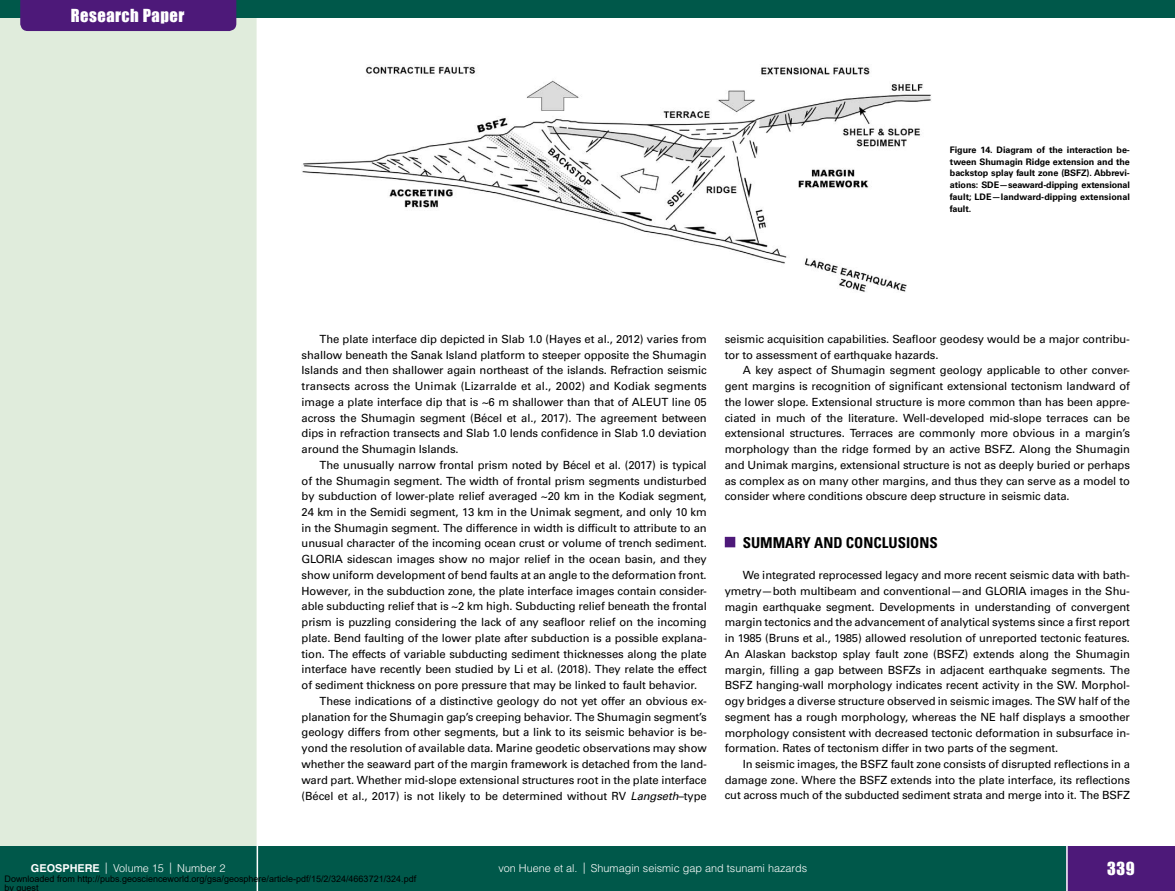
<style>
.page{position:relative;width:1175px;height:891px;background:#fff}
.page>*{position:absolute;margin:0;border:0;box-sizing:border-box;transform-origin:0 0}
.t1{font:16.5px "Impact";letter-spacing:.03em;color:#fff}
.t2{font:700 condensed 15px "Univers LT Std";color:#000}
.t3{font:11.25px/15.8px "Univers LT Std";letter-spacing:-.01em;color:#000;text-align:justify}
.t4{font:300 10.8px "Helvetica LT Std";color:#fff}
.t5{font:700 9px/12px "Univers LT Std";letter-spacing:.005em;color:#000;text-align:justify}
.t6{font:9px/9px "Arial";color:#000}
.s1{font-style:italic}
.s2{font-weight:700}
.s3{font-size:11.25px}
</style>
<div class="page">
<div style="left:0;top:0;width:256px;height:891px;background:#e0ecdc"></div>
<div style="left:0;top:846px;width:1174px;height:45px;background:#00584a"></div>
<hr style="left:256px;top:0;width:2px;height:891px;background:#fff">
<div style="left:0;top:0;width:1174px;height:18px;background:#00584a"></div>
<div style="left:20px;top:0;width:216px;height:31px;background:#4d1979"></div>
<div style="left:1066px;top:846px;width:108px;height:45px;background:#4d1979"></div>
<hr style="left:1066px;top:846px;width:1px;height:45px;background:#fff">
<div style="left:724px;top:537px;width:11px;height:10px;background:#4d1979"></div>
<img style="left:302px;top:66px;width:629px;height:226px">
<h1 class="t1" style="left:71px;top:3px;width:115px">Research Paper</h1>
<p class="t5" style="left:950px;top:143px;width:182px">Figure 14. Diagram of the interaction be&shy;tween Shumagin Ridge extension and the backstop splay fault zone (BSFZ). Abbrevi&shy;ations: SDE—seaward-dipping extensional fault; LDE—landward-dipping extensional fault.</p>
<p class="t3" style="left:302px;top:331px;width:407px;text-indent:18px">The plate interface dip depicted in Slab 1.0 (Hayes et al., 2012) varies from shallow beneath the Sanak Island platform to steeper opposite the Shumagin Islands and then shallower again northeast of the islands. Refraction seismic transects across the Unimak (Lizarralde et al., 2002) and Kodiak segments image a plate interface dip that is ~6 m shallower than that of ALEUT line 05 across the Shumagin segment (Bécel et al., 2017). The agreement between dips in refraction transects and Slab 1.0 lends confidence in Slab 1.0 deviation around the Shumagin Islands.</p>
<p class="t3" style="left:320px;top:457px;width:388px">The unusually narrow frontal prism noted by Bécel et al. (2017) is typical</p>
<p class="t3" style="left:302px;top:473px;width:406px">of the Shumagin segment. The width of frontal prism segments undisturbed</p>
<p class="t3" style="left:302px;top:488px;width:406px">by subduction of lower-plate relief averaged ~20 km in the Kodiak segment,</p>
<p class="t3" style="left:302px;top:504px;width:406px">24 km in the Semidi segment, 13 km in the Unimak segment, and only 10 km</p>
<p class="t3" style="left:302px;top:520px;width:406px">in the Shumagin segment. The difference in width is difficult to attribute to an</p>
<p class="t3" style="left:302px;top:536px;width:407px">unusual character of the incoming ocean crust or volume of trench sediment.</p>
<p class="t3" style="left:302px;top:551px;width:406px">GLORIA sidescan images show no major relief in the ocean basin, and they</p>
<p class="t3" style="left:302px;top:567px;width:406px">show uniform development of bend faults at an angle to the deformation front.</p>
<p class="t3" style="left:302px;top:583px;width:406px">However, in the subduction zone, the plate interface images contain consider-</p>
<p class="t3" style="left:302px;top:599px;width:407px">able subducting relief that is ~2 km high. Subducting relief beneath the frontal</p>
<p class="t3" style="left:302px;top:614px;width:407px">prism is puzzling considering the lack of any seafloor relief on the incoming</p>
<p class="t3" style="left:302px;top:630px;width:406px">plate. Bend faulting of the lower plate after subduction is a possible explana-</p>
<p class="t3" style="left:302px;top:646px;width:407px">tion. The effects of variable subducting sediment thicknesses along the plate</p>
<p class="t3" style="left:302px;top:662px;width:407px">interface have recently been studied by Li et al. (2018). They relate the effect</p>
<p class="t3" style="left:302px;top:677px;width:397px">of sediment thickness on pore pressure that may be linked to fault behavior.</p>
<p class="t3" style="left:320px;top:693px;width:388px">These indications of a distinctive geology do not yet offer an obvious ex-</p>
<p class="t3" style="left:302px;top:709px;width:407px">planation for the Shumagin gap’s creeping behavior. The Shumagin segment’s</p>
<p class="t3" style="left:302px;top:725px;width:407px">geology differs from other segments, but a link to its seismic behavior is be-</p>
<p class="t3" style="left:302px;top:740px;width:407px">yond the resolution of available data. Marine geodetic observations may show</p>
<p class="t3" style="left:302px;top:756px;width:407px">whether the seaward part of the margin framework is detached from the land-</p>
<p class="t3" style="left:302px;top:772px;width:406px">ward part. Whether mid-slope extensional structures root in the plate interface</p>
<p class="t3" style="left:302px;top:788px;width:406px">(Bécel et al., 2017) is not likely to be determined without RV <span class="s1">Langseth</span>–type</p>
<p class="t3" style="left:724px;top:331px;width:406px">seismic acquisition capabilities. Seafloor geodesy would be a major contribu&shy;tor to assessment of earthquake hazards.</p>
<p class="t3" style="left:724px;top:362px;width:407px;text-indent:18px">A key aspect of Shumagin segment geology applicable to other conver&shy;gent margins is recognition of significant extensional tectonism landward of the lower slope. Extensional structure is more common than has been appre&shy;ciated in much of the literature. Well-developed mid-slope terraces can be extensional structures. Terraces are commonly more obvious in a margin’s morphology than the ridge formed by an active BSFZ. Along the Shumagin and Unimak margins, extensional structure is not as deeply buried or perhaps as complex as on many other margins, and thus they can serve as a model to consider where conditions obscure deep structure in seismic data.</p>
<h2 class="t2" style="left:742px;top:533px;width:196px">SUMMARY AND CONCLUSIONS</h2>
<p class="t3" style="left:724px;top:567px;width:407px;text-indent:18px">We integrated reprocessed legacy and more recent seismic data with bath&shy;ymetry—both multibeam and conventional—and GLORIA images in the Shu&shy;magin earthquake segment. Developments in understanding of convergent margin tectonics and the advancement of analytical systems since a first report in 1985 (Bruns et al., 1985) allowed resolution of unreported tectonic features.<br>An Alaskan backstop splay fault zone (BSFZ) extends along the Shumagin margin, filling a gap between BSFZs in adjacent earthquake segments. The BSFZ hanging-wall morphology indicates recent activity in the SW. Morphol&shy;ogy bridges a diverse structure observed in seismic images. The SW half of the segment has a rough morphology, whereas the NE half displays a smoother morphology consistent with decreased tectonic deformation in subsurface in&shy;formation. Rates of tectonism differ in two parts of the segment.</p>
<p class="t3" style="left:724px;top:756px;width:406px;text-indent:18px">In seismic images, the BSFZ fault zone consists of disrupted reflections in a damage zone. Where the BSFZ extends into the plate interface, its reflections cut across much of the subducted sediment strata and merge into it. The BSFZ</p>
<p class="t4" style="left:31px;top:862px;width:196px"><span class="s2">GEOSPHERE</span> <span class="s3">|</span> Volume 15 <span class="s3">|</span> Number 2</p>
<p class="t4" style="left:498px;top:862px;width:310px">von Huene et al. <span class="s3">|</span> Shumagin seismic gap and tsunami hazards</p>
<h1 class="t1" style="left:1107px;top:856px;width:29px">339</h1>
<p class="t6" style="left:4px;top:875px;width:413px">Downloaded from http://pubs.geoscienceworld.org/gsa/geosphere/article-pdf/15/2/324/4663721/324.pdf by guest</p>
</div>
